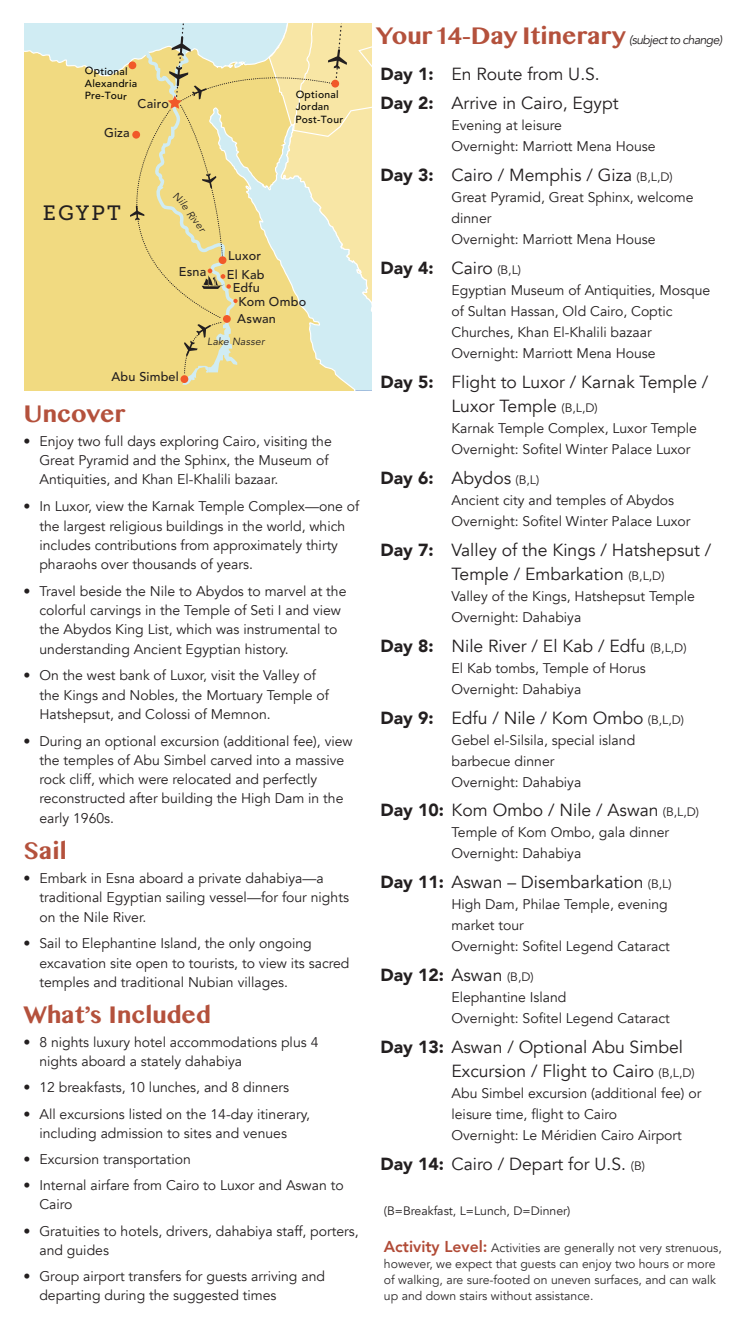
<style>
.page{position:relative;width:749px;height:1323px;background:#fff}
.page>*{position:absolute;margin:0;border:0;box-sizing:border-box;transform-origin:0 0}
.Heading{font:700 28px "Khmer MN";color:#b4513c}
.t1{font:20.65px "Museo Slab 500";letter-spacing:.1em;color:#231f20}
.Sub_Day{font:17.5px/24.5px "Avenir";color:#231f20}
.Heading-2{font:17.5px "Avenir";color:#231f20}
.Sub_Day-2{font:900 17.5px "Avenir";color:#231f20}
.Sub_Day-3{font:14px/19.2px "Avenir";color:#231f20}
.t2{font:500 12.6px "Avenir";letter-spacing:.015em;color:#231f20}
.Heading-3{font:12.25px/15.8px "Avenir";color:#2e2b2c}
.bullets{font:12.25px "Avenir";color:#231f20}
.Heading-4{font:italic 12.25px "Avenir";letter-spacing:-.05em;color:#231f20}
.t3{font:500 10.33px/12.4px "Avenir";color:#050504}
.t4{font:italic 10.33px "Avenir";letter-spacing:.025em;color:#231f20}
.s1{font-weight:900}
.s2{font-size:12.25px}
.s3{font-weight:400}
.s4{font-weight:400;font-size:12.25px}
.s5{font-weight:800;font-size:15.75px;color:#b14b37}
</style>
<div class="page">
<svg style="left:24px;top:24px;width:347px;height:366px;background:#eedb8a"></svg>
<svg style="left:68px;top:24px;width:303px;height:361px;background:#e9dd9e"></svg>
<p class="t3" style="left:85px;top:64px;width:54px;rotate:1deg">Optional<br>Alexandria<br>Pre-Tour</p>
<p class="t2" style="left:137px;top:93px;width:33px">Cairo</p>
<p class="t2" style="left:104px;top:122px;width:27px">Giza</p>
<p class="t3" style="left:296px;top:87px;width:49px;rotate:1deg">Optional<br>Jordan<br>Post-Tour</p>
<p class="t1" style="left:43px;top:201px;width:79px">EGYPT</p>
<p class="t2" style="left:179px;top:261px;width:29px">Esna</p>
<p class="t2" style="left:228px;top:245px;width:34px">Luxor</p>
<p class="t2" style="left:227px;top:263px;width:39px">El Kab</p>
<p class="t2" style="left:232px;top:276px;width:29px">Edfu</p>
<p class="t2" style="left:238px;top:291px;width:69px">Kom Ombo</p>
<p class="t2" style="left:237px;top:308px;width:40px">Aswan</p>
<p class="t4" style="left:207px;top:335px;width:59px">Lake Nasser</p>
<p class="t2" style="left:111px;top:366px;width:69px">Abu Simbel</p>
<p class="Heading" style="left:24px;top:396px;width:103px">Uncover</p>
<p class="Sub_Day-3" style="left:39px;top:432px;width:294px;text-indent:-16px">• Enjoy two full days exploring Cairo, visiting the<br>Great Pyramid and the Sphinx, the Museum of<br>Antiquities, and Khan El-Khalili bazaar.</p>
<p class="Sub_Day-3" style="left:39px;top:497px;width:321px;text-indent:-16px">• In Luxor, view the Karnak Temple Complex—one of the largest religious buildings in the world, which includes contributions from approximately thirty pharaohs over thousands of years.</p>
<p class="Sub_Day-3" style="left:39px;top:582px;width:308px;text-indent:-16px">• Travel beside the Nile to Abydos to marvel at the colorful carvings in the Temple of Seti I and view the Abydos King List, which was instrumental to understanding Ancient Egyptian history.</p>
<p class="Sub_Day-3" style="left:39px;top:666px;width:291px;text-indent:-16px">• On the west bank of Luxor, visit the Valley of the Kings and Nobles, the Mortuary Temple of<br>Hatshepsut, and Colossi of Memnon.</p>
<p class="Sub_Day-3" style="left:39px;top:732px;width:314px;text-indent:-16px">• During an optional excursion (additional fee), view the temples of Abu Simbel carved into a massive rock cliff, which were relocated and perfectly reconstructed after building the High Dam in the early 1960s.</p>
<p class="Heading" style="left:24px;top:833px;width:44px">Sail</p>
<p class="Sub_Day-3" style="left:39px;top:869px;width:311px;text-indent:-16px">• Embark in Esna aboard a private dahabiya—a traditional Egyptian sailing vessel—for four nights on the Nile River.</p>
<p class="Sub_Day-3" style="left:39px;top:934px;width:311px;text-indent:-16px">• Sail to Elephantine Island, the only ongoing excavation site open to tourists, to view its sacred temples and traditional Nubian villages.</p>
<p class="Heading" style="left:24px;top:997px;width:189px">What’s Included</p>
<p class="Sub_Day-3" style="left:39px;top:1033px;width:280px;text-indent:-16px">• 8 nights luxury hotel accommodations plus 4 nights aboard a stately dahabiya</p>
<p class="Sub_Day-3" style="left:24px;top:1078px;width:267px">• 12 breakfasts, 10 lunches, and 8 dinners</p>
<p class="Sub_Day-3" style="left:24px;top:1105px;width:288px;text-align:center">• All excursions listed on the 14-day itinerary, including admission to sites and venues</p>
<p class="Sub_Day-3" style="left:24px;top:1150px;width:169px">• Excursion transportation</p>
<p class="Sub_Day-3" style="left:39px;top:1176px;width:305px;text-indent:-16px">• Internal airfare from Cairo to Luxor and Aswan to<br>Cairo</p>
<p class="Sub_Day-3" style="left:39px;top:1222px;width:321px;text-indent:-16px">• Gratuities to hotels, drivers, dahabiya staff, porters, and guides</p>
<p class="Sub_Day-3" style="left:39px;top:1267px;width:287px;text-indent:-16px">• Group airport transfers for guests arriving and departing during the suggested times</p>
<p class="Heading" style="left:375px;top:18px;width:251px">Your 14-Day Itinerary</p>
<p class="Heading-4" style="left:629px;top:32px;width:94px">(subject to change)</p>
<p class="Heading-2" style="left:380px;top:63px;width:221px"><span class="s1">Day 1:</span> En Route from U.S.</p>
<p class="Sub_Day" style="left:380px;top:91px;width:239px"><span class="s1">Day 2:</span> Arrive in Cairo, Egypt</p>
<p class="Sub_Day-3" style="left:451px;top:116px;width:112px">Evening at leisure</p>
<p class="Sub_Day-3" style="left:451px;top:137px;width:206px">Overnight: Marriott Mena House</p>
<p class="Sub_Day" style="left:380px;top:163px;width:293px"><span class="s1">Day 3:</span> Cairo / Memphis / Giza <span class="s2">(B,L,D)</span></p>
<p class="Sub_Day-3" style="left:451px;top:187px;width:243px;line-height:21px">Great Pyramid, Great Sphinx, welcome dinner</p>
<p class="Sub_Day-3" style="left:451px;top:230px;width:206px">Overnight: Marriott Mena House</p>
<p class="Sub_Day-2" style="left:380px;top:253px;width:142px">Day 4: <span class="s3">Cairo</span> <span class="s4">(B,L)</span></p>
<p class="Sub_Day-3" style="left:451px;top:280px;width:260px;line-height:21px">Egyptian Museum of Antiquities, Mosque of Sultan Hassan, Old Cairo, Coptic</p>
<p class="Sub_Day-3" style="left:451px;top:323px;width:201px">Churches, Khan El-Khalili bazaar</p>
<p class="Sub_Day-3" style="left:451px;top:344px;width:206px">Overnight: Marriott Mena House</p>
<p class="Sub_Day" style="left:451px;top:370px;width:258px;text-indent:-71px"><span class="s1">Day 5:</span> Flight to Luxor / Karnak Temple /<br>Luxor Temple <span class="s2">(B,L,D)</span></p>
<p class="Sub_Day-3" style="left:451px;top:419px;width:247px">Karnak Temple Complex, Luxor Temple</p>
<p class="Sub_Day-3" style="left:451px;top:440px;width:240px">Overnight: Sofitel Winter Palace Luxor</p>
<p class="Sub_Day" style="left:380px;top:466px;width:160px"><span class="s1">Day 6:</span> Abydos <span class="s2">(B,L)</span></p>
<p class="Sub_Day-3" style="left:451px;top:491px;width:224px">Ancient city and temples of Abydos</p>
<p class="Sub_Day-3" style="left:451px;top:512px;width:240px">Overnight: Sofitel Winter Palace Luxor</p>
<p class="Sub_Day" style="left:451px;top:538px;width:261px;text-indent:-71px"><span class="s1">Day 7:</span> Valley of the Kings / Hatshepsut /<br>Temple / Embarkation <span class="s2">(B,L,D)</span></p>
<p class="Sub_Day-3" style="left:451px;top:587px;width:245px">Valley of the Kings, Hatshepsut Temple</p>
<p class="Sub_Day-3" style="left:451px;top:608px;width:131px">Overnight: Dahabiya</p>
<p class="Heading-2" style="left:380px;top:635px;width:307px"><span class="s1">Day 8:</span> Nile River / El Kab / Edfu <span class="s2">(B,L,D)</span></p>
<p class="Sub_Day-3" style="left:451px;top:659px;width:196px">El Kab tombs, Temple of Horus</p>
<p class="Sub_Day-3" style="left:451px;top:680px;width:131px">Overnight: Dahabiya</p>
<p class="Sub_Day" style="left:380px;top:706px;width:305px"><span class="s1">Day 9:</span> Edfu / Nile / Kom Ombo <span class="s2">(B,L,D)</span></p>
<p class="Sub_Day-3" style="left:451px;top:730px;width:185px">Gebel el-Silsila, special island</p>
<p class="Sub_Day-3" style="left:451px;top:751px;width:104px">barbecue dinner</p>
<p class="Sub_Day-3" style="left:451px;top:772px;width:131px">Overnight: Dahabiya</p>
<p class="Sub_Day" style="left:380px;top:798px;width:320px"><span class="s1">Day 10:</span> Kom Ombo / Nile / Aswan <span class="s2">(B,L,D)</span></p>
<p class="Sub_Day-3" style="left:451px;top:823px;width:219px">Temple of Kom Ombo, gala dinner</p>
<p class="Sub_Day-3" style="left:451px;top:844px;width:131px">Overnight: Dahabiya</p>
<p class="Sub_Day" style="left:380px;top:870px;width:292px"><span class="s1">Day 11:</span> Aswan – Disembarkation <span class="s2">(B,L)</span></p>
<p class="Sub_Day-3" style="left:451px;top:895px;width:218px">High Dam, Philae Temple, evening</p>
<p class="Sub_Day-3" style="left:451px;top:916px;width:74px">market tour</p>
<p class="Sub_Day-3" style="left:451px;top:937px;width:220px">Overnight: Sofitel Legend Cataract</p>
<p class="Sub_Day-2" style="left:380px;top:960px;width:155px">Day 12: <span class="s3">Aswan</span> <span class="s4">(B,D)</span></p>
<p class="Sub_Day-3" style="left:451px;top:987px;width:220px;line-height:21px">Elephantine Island<br>Overnight: Sofitel Legend Cataract</p>
<p class="Sub_Day" style="left:380px;top:1035px;width:304px"><span class="s1">Day 13:</span> Aswan / Optional Abu Simbel</p>
<p class="Sub_Day" style="left:451px;top:1059px;width:244px">Excursion / Flight to Cairo <span class="s2">(B,L,D)</span></p>
<p class="Sub_Day-3" style="left:451px;top:1084px;width:251px">Abu Simbel excursion (additional fee) or</p>
<p class="Sub_Day-3" style="left:451px;top:1105px;width:167px">leisure time, flight to Cairo</p>
<p class="Sub_Day-3" style="left:451px;top:1126px;width:232px">Overnight: Le Méridien Cairo Airport</p>
<p class="Sub_Day" style="left:380px;top:1152px;width:266px"><span class="s1">Day 14:</span> Cairo / Depart for U.S. <span class="s2">(B)</span></p>
<p class="bullets" style="left:383px;top:1203px;width:188px">(B=Breakfast, L=Lunch, D=Dinner)</p>
<p class="Heading-3" style="left:383px;top:1241px;width:339px"><span class="s5">Activity Level:</span> Activities are generally not very strenuous, however, we expect that guests can enjoy two hours or more of walking, are sure-footed on uneven surfaces, and can walk up and down stairs without assistance.</p>
</div>
